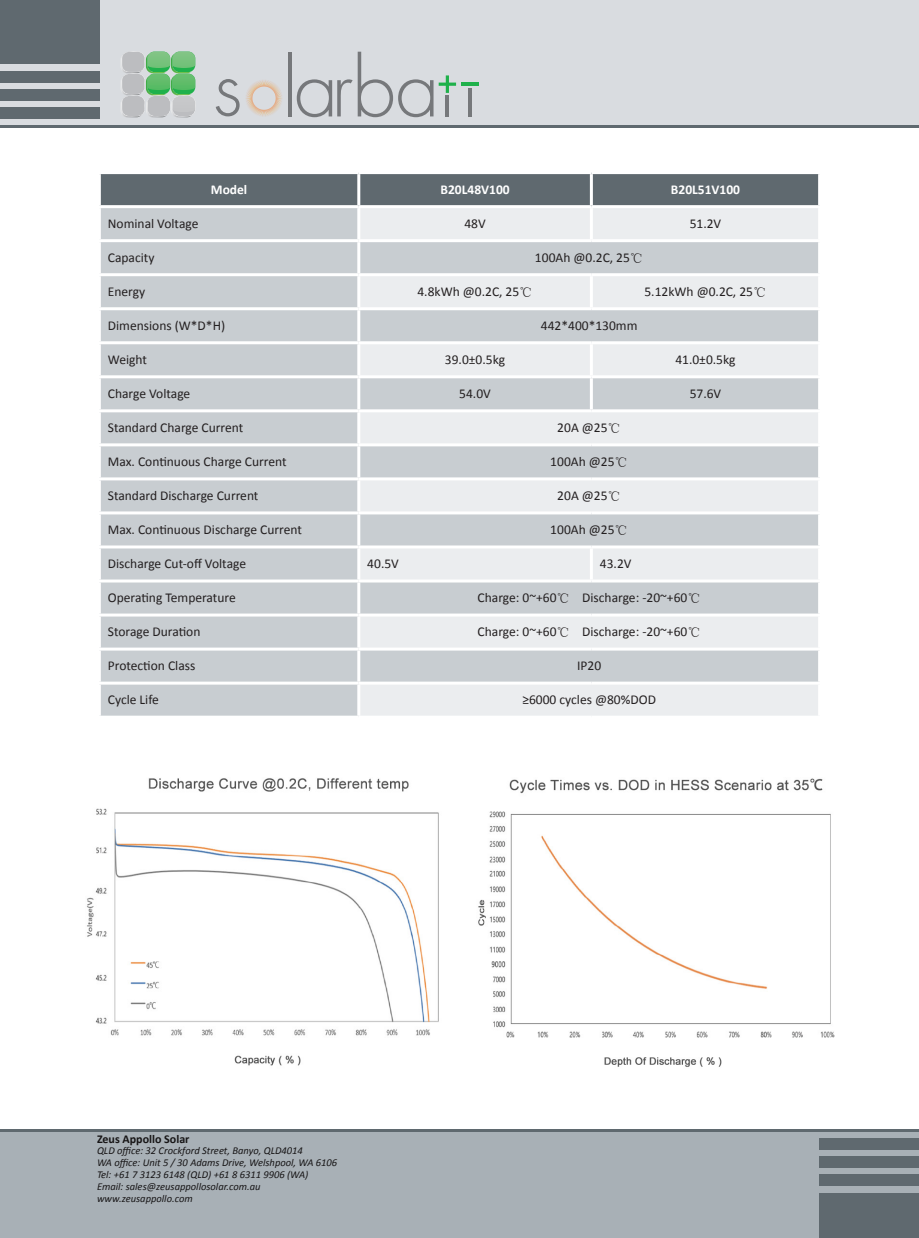
<style>
.page{position:relative;width:919px;height:1238px;background:#fff}
.page>*{position:absolute;margin:0;border:0;box-sizing:border-box;transform-origin:0 0}
.t1{font:13.5px "Calibri";color:#231f20}
.t2{font:700 13.5px "Calibri";color:#fff}
.t3{font:700 12px "Calibri";color:#231f20}
.t4{font:italic 10.5px/12px "Calibri";color:#231f20}
.s1{font-family:"Sim Sun"}
</style>
<div class="page">
<div style="left:0;top:0;width:918px;height:128px;background:#d9dce0"></div>
<div style="left:0;top:0;width:100px;height:64px;background:#5f696f"></div>
<div style="left:0;top:71px;width:100px;height:11px;background:#5f696f"></div>
<div style="left:0;top:89px;width:100px;height:11px;background:#5f696f"></div>
<div style="left:0;top:107px;width:100px;height:11px;background:#5f696f"></div>
<div style="left:0;top:1130px;width:918px;height:107px;background:#a8b0b6"></div>
<hr style="left:0;top:125px;width:918px;height:3px;background:#5f696f">
<hr style="left:0;top:1129px;width:918px;height:2px;background:#5f696f">
<div style="left:819px;top:1193px;width:99px;height:44px;background:#5f696f"></div>
<div style="left:819px;top:1174px;width:99px;height:11px;background:#5f696f"></div>
<div style="left:819px;top:1156px;width:99px;height:11px;background:#5f696f"></div>
<div style="left:819px;top:1138px;width:99px;height:11px;background:#5f696f"></div>
<div style="left:101px;top:174px;width:717px;height:31px;background:#5f696f"></div>
<div style="left:101px;top:208px;width:256px;height:507px;background:#c8cdd1"></div>
<svg style="left:360px;top:208px;width:458px;height:507px;background:#dbdee1"></svg>
<hr style="left:357px;top:174px;width:3px;height:31px;background:#fff">
<hr style="left:590px;top:174px;width:3px;height:31px;background:#fff">
<hr style="left:590px;top:208px;width:3px;height:31px;background:#fff">
<hr style="left:98px;top:239px;width:261px;height:3px;background:#fff">
<hr style="left:359px;top:239px;width:232px;height:3px;background:#fff">
<hr style="left:591px;top:239px;width:230px;height:3px;background:#fff">
<hr style="left:98px;top:273px;width:261px;height:3px;background:#fff">
<hr style="left:359px;top:273px;width:232px;height:3px;background:#fff">
<hr style="left:591px;top:273px;width:230px;height:3px;background:#fff">
<hr style="left:590px;top:276px;width:3px;height:31px;background:#fff">
<hr style="left:98px;top:307px;width:261px;height:3px;background:#fff">
<hr style="left:359px;top:307px;width:232px;height:3px;background:#fff">
<hr style="left:591px;top:307px;width:230px;height:3px;background:#fff">
<hr style="left:98px;top:341px;width:261px;height:3px;background:#fff">
<hr style="left:359px;top:341px;width:232px;height:3px;background:#fff">
<hr style="left:591px;top:341px;width:230px;height:3px;background:#fff">
<hr style="left:590px;top:344px;width:3px;height:31px;background:#fff">
<hr style="left:98px;top:375px;width:261px;height:3px;background:#fff">
<hr style="left:359px;top:375px;width:232px;height:3px;background:#fff">
<hr style="left:591px;top:375px;width:230px;height:3px;background:#fff">
<hr style="left:590px;top:378px;width:3px;height:31px;background:#fff">
<hr style="left:98px;top:409px;width:261px;height:3px;background:#fff">
<hr style="left:359px;top:409px;width:232px;height:3px;background:#fff">
<hr style="left:591px;top:409px;width:230px;height:3px;background:#fff">
<hr style="left:98px;top:443px;width:261px;height:3px;background:#fff">
<hr style="left:359px;top:443px;width:232px;height:3px;background:#fff">
<hr style="left:591px;top:443px;width:230px;height:3px;background:#fff">
<hr style="left:98px;top:477px;width:261px;height:3px;background:#fff">
<hr style="left:359px;top:477px;width:232px;height:3px;background:#fff">
<hr style="left:591px;top:477px;width:230px;height:3px;background:#fff">
<hr style="left:98px;top:511px;width:261px;height:3px;background:#fff">
<hr style="left:359px;top:511px;width:232px;height:3px;background:#fff">
<hr style="left:591px;top:511px;width:230px;height:3px;background:#fff">
<hr style="left:98px;top:545px;width:261px;height:3px;background:#fff">
<hr style="left:359px;top:545px;width:232px;height:3px;background:#fff">
<hr style="left:591px;top:545px;width:230px;height:3px;background:#fff">
<hr style="left:590px;top:548px;width:3px;height:31px;background:#fff">
<hr style="left:98px;top:579px;width:261px;height:3px;background:#fff">
<hr style="left:359px;top:579px;width:232px;height:3px;background:#fff">
<hr style="left:591px;top:579px;width:230px;height:3px;background:#fff">
<hr style="left:98px;top:613px;width:261px;height:3px;background:#fff">
<hr style="left:359px;top:613px;width:232px;height:3px;background:#fff">
<hr style="left:591px;top:613px;width:230px;height:3px;background:#fff">
<hr style="left:98px;top:647px;width:261px;height:3px;background:#fff">
<hr style="left:359px;top:647px;width:232px;height:3px;background:#fff">
<hr style="left:591px;top:647px;width:230px;height:3px;background:#fff">
<hr style="left:98px;top:681px;width:261px;height:3px;background:#fff">
<hr style="left:359px;top:681px;width:232px;height:3px;background:#fff">
<hr style="left:591px;top:681px;width:230px;height:3px;background:#fff">
<svg style="left:121px;top:51px;width:74px;height:66px"></svg>
<img style="left:173px;top:110px;width:22px;height:2px">
<img style="left:172px;top:96px;width:23px;height:14px">
<img style="left:147px;top:74px;width:23px;height:16px">
<img style="left:172px;top:74px;width:23px;height:16px">
<img style="left:147px;top:52px;width:23px;height:16px">
<img style="left:172px;top:52px;width:23px;height:16px">
<hr style="left:461px;top:83px;width:17px;height:3px;background:#1fb14b">
<hr style="left:468px;top:88px;width:3px;height:28px;background:#76787b">
<svg style="left:216px;top:79px;width:23px;height:37px"></svg>
<hr style="left:288px;top:52px;width:3px;height:64px;background:#76787b">
<svg style="left:297px;top:52px;width:159px;height:65px"></svg>
<svg style="left:246px;top:80px;width:36px;height:37px"></svg>
<img style="left:87px;top:778px;width:747px;height:289px">
<p class="t2" style="left:211px;top:181px;width:38px">Model</p>
<p class="t2" style="left:440px;top:181px;width:71px">B20L48V100</p>
<p class="t2" style="left:670px;top:181px;width:71px">B20L51V100</p>
<p class="t1" style="left:108px;top:215px;width:92px">Nominal Voltage</p>
<p class="t1" style="left:464px;top:215px;width:23px">48V</p>
<p class="t1" style="left:689px;top:215px;width:33px">51.2V</p>
<p class="t1" style="left:108px;top:249px;width:48px">Capacity</p>
<p class="t1" style="left:535px;top:249px;width:110px">100Ah @0.2C, 25<span class="s1">℃</span></p>
<p class="t1" style="left:108px;top:283px;width:39px">Energy</p>
<p class="t1" style="left:417px;top:283px;width:117px">4.8kWh @0.2C, 25<span class="s1">℃</span></p>
<p class="t1" style="left:644px;top:283px;width:124px">5.12kWh @0.2C, 25<span class="s1">℃</span></p>
<p class="t1" style="left:108px;top:317px;width:119px">Dimensions (W*D*H)</p>
<p class="t1" style="left:541px;top:317px;width:98px">442*400*130mm</p>
<p class="t1" style="left:108px;top:351px;width:41px">Weight</p>
<p class="t1" style="left:445px;top:351px;width:62px">39.0±0.5kg</p>
<p class="t1" style="left:675px;top:351px;width:62px">41.0±0.5kg</p>
<p class="t1" style="left:108px;top:385px;width:84px">Charge Voltage</p>
<p class="t1" style="left:459px;top:385px;width:33px">54.0V</p>
<p class="t1" style="left:689px;top:385px;width:33px">57.6V</p>
<p class="t1" style="left:108px;top:419px;width:137px">Standard Charge Current</p>
<p class="t1" style="left:557px;top:419px;width:65px">20A @25<span class="s1">℃</span></p>
<p class="t1" style="left:108px;top:453px;width:180px">Max. Continuous Charge Current</p>
<p class="t1" style="left:550px;top:453px;width:79px">100Ah @25<span class="s1">℃</span></p>
<p class="t1" style="left:108px;top:487px;width:152px">Standard Discharge Current</p>
<p class="t1" style="left:557px;top:487px;width:65px">20A @25<span class="s1">℃</span></p>
<p class="t1" style="left:108px;top:521px;width:195px">Max. Continuous Discharge Current</p>
<p class="t1" style="left:550px;top:521px;width:79px">100Ah @25<span class="s1">℃</span></p>
<p class="t1" style="left:108px;top:555px;width:140px">Discharge Cut-off Voltage</p>
<p class="t1" style="left:367px;top:555px;width:33px">40.5V</p>
<p class="t1" style="left:600px;top:555px;width:33px">43.2V</p>
<p class="t1" style="left:108px;top:589px;width:129px">Operating Temperature</p>
<p class="t1" style="left:477px;top:589px;width:225px">Charge: 0~+60<span class="s1">℃</span> Discharge: -20~+60<span class="s1">℃</span></p>
<p class="t1" style="left:108px;top:623px;width:94px">Storage Duration</p>
<p class="t1" style="left:477px;top:623px;width:225px">Charge: 0~+60<span class="s1">℃</span> Discharge: -20~+60<span class="s1">℃</span></p>
<p class="t1" style="left:108px;top:657px;width:89px">Protection Class</p>
<p class="t1" style="left:577px;top:657px;width:26px">IP20</p>
<p class="t1" style="left:108px;top:691px;width:52px">Cycle Life</p>
<p class="t1" style="left:522px;top:691px;width:135px">≥6000 cycles @80%DOD</p>
<p class="t3" style="left:97px;top:1131px;width:94px">Zeus Appollo Solar</p>
<p class="t4" style="left:97px;top:1143px;width:242px">QLD office: 32 Crockford Street, Banyo, QLD4014<br>WA office: Unit 5 / 30 Adams Drive, Welshpool, WA 6106<br>Tel: +61 7 3123 6148 (QLD) +61 8 6311 9906 (WA)<br>Email: sales@zeusappollosolar.com.au www.zeusappollo.com</p>
</div>
